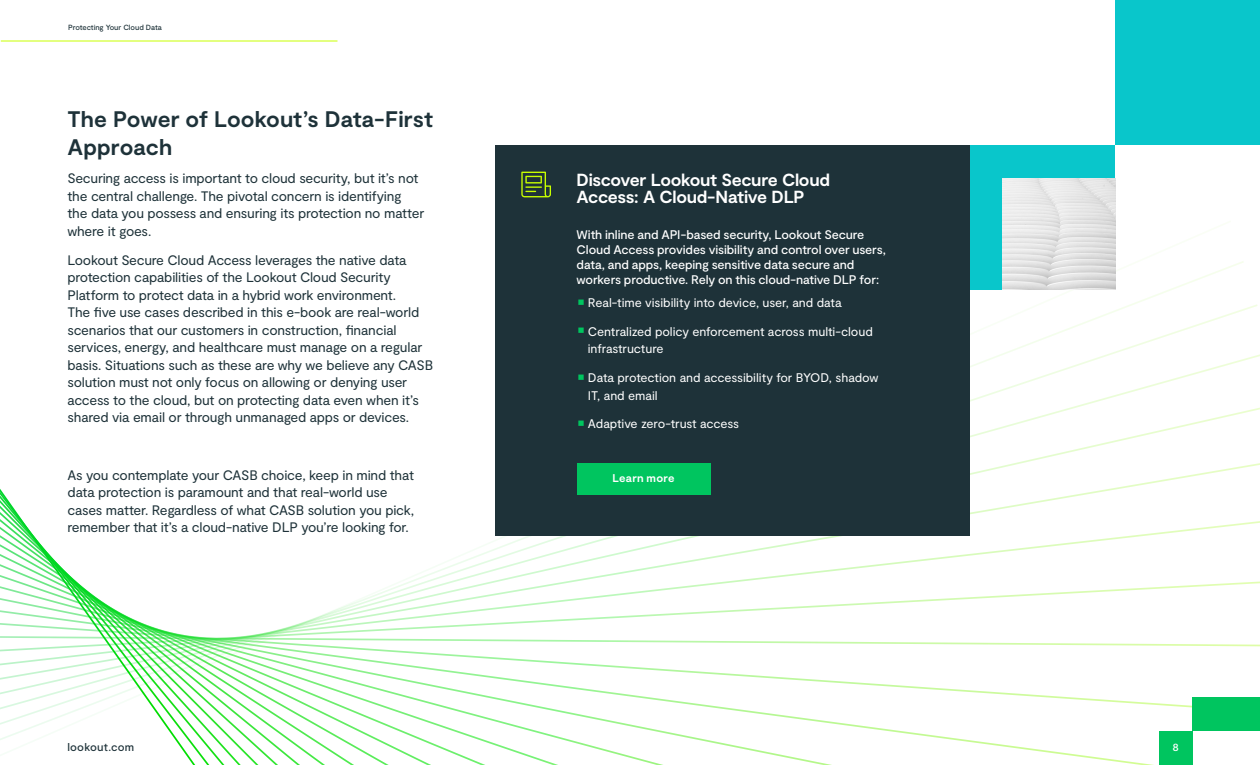
<style>
.page{position:relative;width:1260px;height:765px;background:#fff}
.page>*{position:absolute;margin:0;border:0;box-sizing:border-box;transform-origin:0 0}
.Inline_Subhead_-_Lookout_Black{font:700 22.5px/27.5px "Moderat";color:#1e3239}
.source_serif_pro{font:700 17.5px/17.5px "Moderat";letter-spacing:-.02em;color:#fff}
.Body_Copy_-_Lookout_Black{font:13.75px/17.5px "Moderat";letter-spacing:-.015em;color:#1e3239}
.Box_Copy_-_Lookout_White{font:500 12.5px/15px "Moderat";letter-spacing:-.01em;color:#fff}
.t1{font:12.5px/17.5px "Moderat";letter-spacing:-.005em;color:#fff}
.t2{font:500 11.25px "Moderat";letter-spacing:.015em;color:#1e3239}
.Button_Text_-_Lookout_White{font:700 11.25px "Moderat";letter-spacing:.015em;color:#fff}
.t3{font:500 11.25px "Moderat";color:#fff}
.Resource_Title_-_Lookout_Black{font:500 7.5px "Moderat";letter-spacing:-.01em;color:#1e3239}
</style>
<div class="page">
<svg style="left:0;top:362px;width:981px;height:403px"></svg>
<div style="left:1159px;top:731px;width:33px;height:34px;background:#00c55f"></div>
<div style="left:1192px;top:697px;width:68px;height:34px;background:#00c55f"></div>
<hr style="left:1px;top:41px;width:337px;height:1px;background:#c8ff00">
<div style="left:1115px;top:0;width:145px;height:145px;background:#09c6cb"></div>
<div style="left:970px;top:145px;width:145px;height:145px;background:#09c6cb"></div>
<div style="left:495px;top:145px;width:475px;height:390px;background:#1e3239"></div>
<div style="left:577px;top:463px;width:134px;height:32px;background:#00c55f"></div>
<svg style="left:521px;top:172px;width:30px;height:25px"></svg>
<img style="left:1002px;top:178px;width:113px;height:112px">
<p class="Resource_Title_-_Lookout_Black" style="left:68px;top:23px;width:95px">Protecting Your Cloud Data</p>
<p class="Inline_Subhead_-_Lookout_Black" style="left:68px;top:107px;width:367px">The Power of Lookout’s Data-First<br>Approach</p>
<p class="Body_Copy_-_Lookout_Black" style="left:68px;top:170px;width:358px">Securing access is important to cloud security, but it’s not the central challenge. The pivotal concern is identifying the data you possess and ensuring its protection no matter where it goes.</p>
<p class="Body_Copy_-_Lookout_Black" style="left:68px;top:252px;width:367px">Lookout Secure Cloud Access leverages the native data protection capabilities of the Lookout Cloud Security Platform to protect data in a hybrid work environment.<br>The five use cases described in this e-book are real-world scenarios that our customers in construction, financial services, energy, and healthcare must manage on a regular basis. Situations such as these are why we believe any CASB solution must not only focus on allowing or denying user access to the cloud, but on protecting data even when it’s shared via email or through unmanaged apps or devices.</p>
<p class="Body_Copy_-_Lookout_Black" style="left:68px;top:467px;width:348px">As you contemplate your CASB choice, keep in mind that data protection is paramount and that real-world use cases matter. Regardless of what CASB solution you pick, remember that it’s a cloud-native DLP you’re looking for.</p>
<p class="source_serif_pro" style="left:577px;top:172px;width:255px">Discover Lookout Secure Cloud<br>Access: A Cloud-Native DLP</p>
<p class="Box_Copy_-_Lookout_White" style="left:577px;top:228px;width:311px">With inline and API-based security, Lookout Secure Cloud Access provides visibility and control over users, data, and apps, keeping sensitive data secure and workers productive. Rely on this cloud-native DLP for:</p>
<p class="t1" style="left:588px;top:294px;width:255px">Real-time visibility into device, user, and data</p>
<p class="t1" style="left:588px;top:323px;width:287px">Centralized policy enforcement across multi-cloud infrastructure</p>
<p class="t1" style="left:588px;top:369px;width:292px">Data protection and accessibility for BYOD, shadow<br>IT, and email</p>
<p class="t1" style="left:588px;top:416px;width:153px">Adaptive zero-trust access</p>
<p class="Button_Text_-_Lookout_White" style="left:613px;top:472px;width:63px">Learn more</p>
<p class="t2" style="left:68px;top:741px;width:68px">lookout.com</p>
<p class="t3" style="left:1172px;top:741px;width:8px">8</p>
</div>
